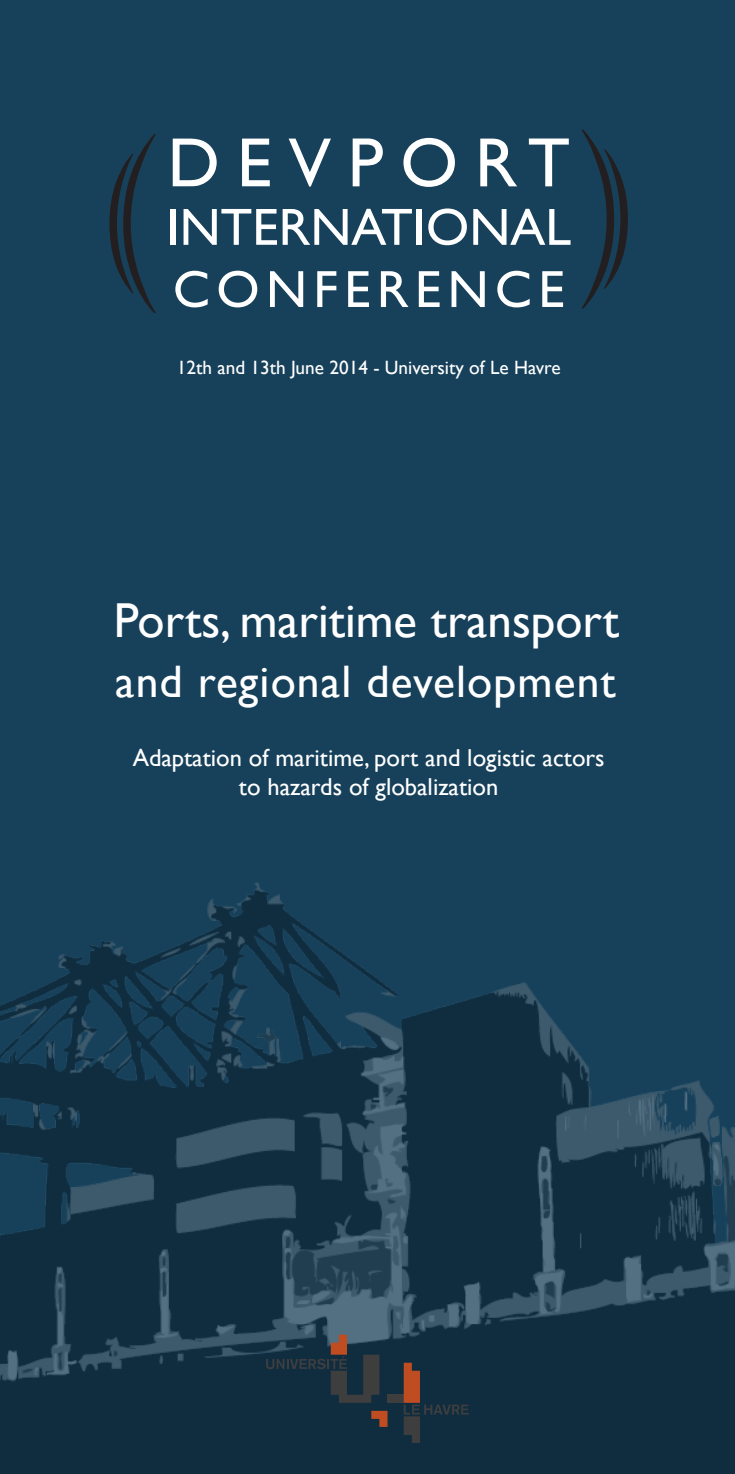
<style>
.page{position:relative;width:735px;height:1474px;background:#fff}
.page>*{position:absolute;margin:0;border:0;box-sizing:border-box;transform-origin:0 0}
.t1{font:192.5px "Colonna";color:#231f20}
.t2{font:70px "Gill Sans";letter-spacing:.24em;color:#fff}
.t3{font:52.5px "Gill Sans";color:#fff}
.t4{font:52.5px "Gill Sans";letter-spacing:.12em;color:#fff}
.t5{font:49px "Gill Sans";color:#fff}
.t6{font:45.5px "Gill Sans";letter-spacing:.025em;color:#fff}
.t7{font:24.5px "Gill Sans";color:#fff}
.t8{font:19.25px "Gill Sans";color:#fff}
</style>
<div class="page">
<div style="left:0;top:0;width:734px;height:1473px;background:#17415b"></div>
<img style="left:0;top:882px;width:734px;height:591px">
<svg style="left:371px;top:1410px;width:16px;height:16px"></svg>
<svg style="left:266px;top:1334px;width:113px;height:68px"></svg>
<div style="left:387px;top:1394px;width:16px;height:8px;background:#3e3e3f"></div>
<svg style="left:403px;top:1362px;width:65px;height:80px"></svg>
<p class="t1" style="left:104px;top:73px;width:56px">(</p>
<p class="t2" style="left:167px;top:122px;width:404px">DEVPORT</p>
<p class="t3" style="left:166px;top:197px;width:406px">INTERNATIONAL</p>
<p class="t4" style="left:173px;top:259px;width:393px">CONFERENCE</p>
<p class="t8" style="left:177px;top:356px;width:385px">12th and 13th June 2014 - University of Le Havre</p>
<p class="t5" style="left:114px;top:592px;width:506px">Ports, maritime transport</p>
<p class="t6" style="left:115px;top:655px;width:502px">and regional development</p>
<p class="t7" style="left:133px;top:743px;width:473px">Adaptation of maritime, port and logistic actors</p>
<p class="t7" style="left:239px;top:772px;width:261px">to hazards of globalization</p>
</div>
